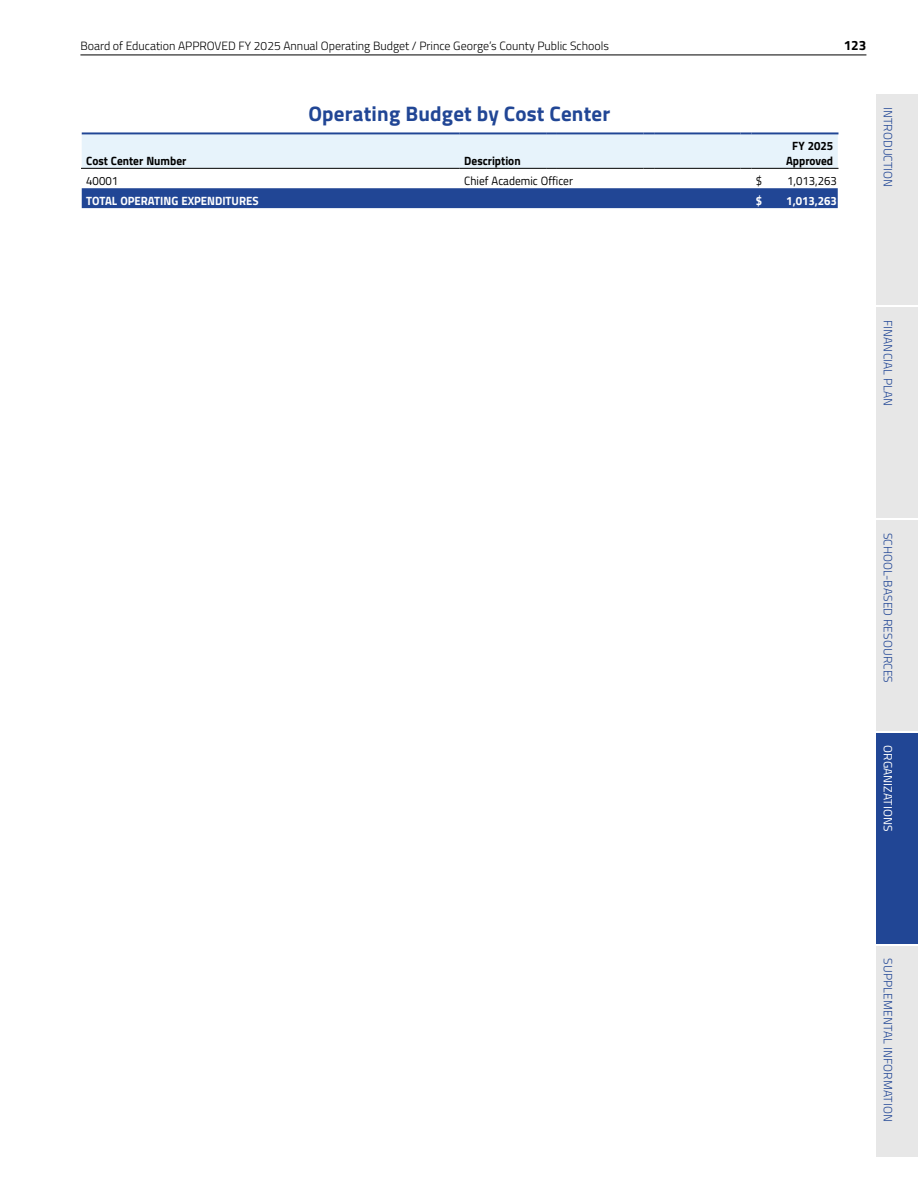
<style>
.page{position:relative;width:918px;height:1188px;background:#fff}
.page>*{position:absolute;margin:0;border:0;box-sizing:border-box;transform-origin:0 0}
.Heading_2_Center{font:700 21px "Titillium Web";letter-spacing:.01em;color:#214695}
.t1{font:700 13.5px "Titillium Web";color:#000}
.t2{font:300 12px "Titillium Web";color:#000}
.t3{font:300 12px "Titillium Web";letter-spacing:.01em;color:#214695}
.Table_Text{font:700 12px/15px "Titillium Web";color:#000;text-align:center;scale:.95 1}
.Table_Text-2{font:700 12px "Titillium Web";color:#fff;scale:.95 1}
.Table_Text-3{font:12px "Titillium Web";color:#000;scale:.95 1}
.t4{font:12px "Titillium Web";color:#fff}
</style>
<div class="page">
<div style="left:876px;top:307px;width:42px;height:211px;background:#e7e7e7"></div>
<div style="left:876px;top:520px;width:42px;height:211px;background:#e7e7e7"></div>
<div style="left:876px;top:94px;width:42px;height:211px;background:#e7e7e7"></div>
<div style="left:876px;top:733px;width:42px;height:211px;background:#214695"></div>
<div style="left:876px;top:946px;width:42px;height:210px;background:#e7e7e7"></div>
<hr style="left:80px;top:55px;width:786px;height:1px;background:#000">
<div style="left:82px;top:188px;width:756px;height:20px;background:#214695"></div>
<hr style="left:81px;top:168px;width:379px;height:1px;background:#000">
<svg style="left:82px;top:132px;width:756px;height:37px;background:#d7e3ef"></svg>
<hr style="left:654px;top:168px;width:87px;height:1px;background:#000">
<p class="t2" style="left:80px;top:37px;width:530px">Board of Education APPROVED FY 2025 Annual Operating Budget / Prince George’s County Public Schools</p>
<p class="t1" style="left:844px;top:35px;width:24px">123</p>
<p class="Heading_2_Center" style="left:308px;top:98px;width:303px">Operating Budget by Cost Center</p>
<p class="Table_Text" style="left:86px;top:153px;width:107px">Cost Center Number</p>
<p class="Table_Text" style="left:464px;top:153px;width:61px">Description</p>
<p class="Table_Text" style="left:786px;top:138px;width:51px">FY 2025<br>Approved</p>
<p class="Table_Text-3" style="left:86px;top:172px;width:35px">40001</p>
<p class="Table_Text-3" style="left:464px;top:172px;width:116px">Chief Academic Officer</p>
<p class="Table_Text-3" style="left:756px;top:172px;width:8px">$</p>
<p class="Table_Text-3" style="left:787px;top:172px;width:54px">1,013,263</p>
<p class="Table_Text-2" style="left:86px;top:192px;width:183px">TOTAL OPERATING EXPENDITURES</p>
<p class="Table_Text-2" style="left:756px;top:192px;width:8px">$</p>
<p class="Table_Text-2" style="left:786px;top:192px;width:55px">1,013,263</p>
<p class="t3" style="left:897px;top:107px;width:82px;rotate:90deg">INTRODUCTION</p>
<p class="t3" style="left:897px;top:320px;width:88px;rotate:90deg">FINANCIAL PLAN</p>
<p class="t3" style="left:897px;top:533px;width:152px;rotate:90deg">SCHOOL-BASED RESOURCES</p>
<p class="t4" style="left:897px;top:745px;width:87px;rotate:90deg">ORGANIZATIONS</p>
<p class="t3" style="left:897px;top:958px;width:165px;rotate:90deg">SUPPLEMENTAL INFORMATION</p>
</div>
